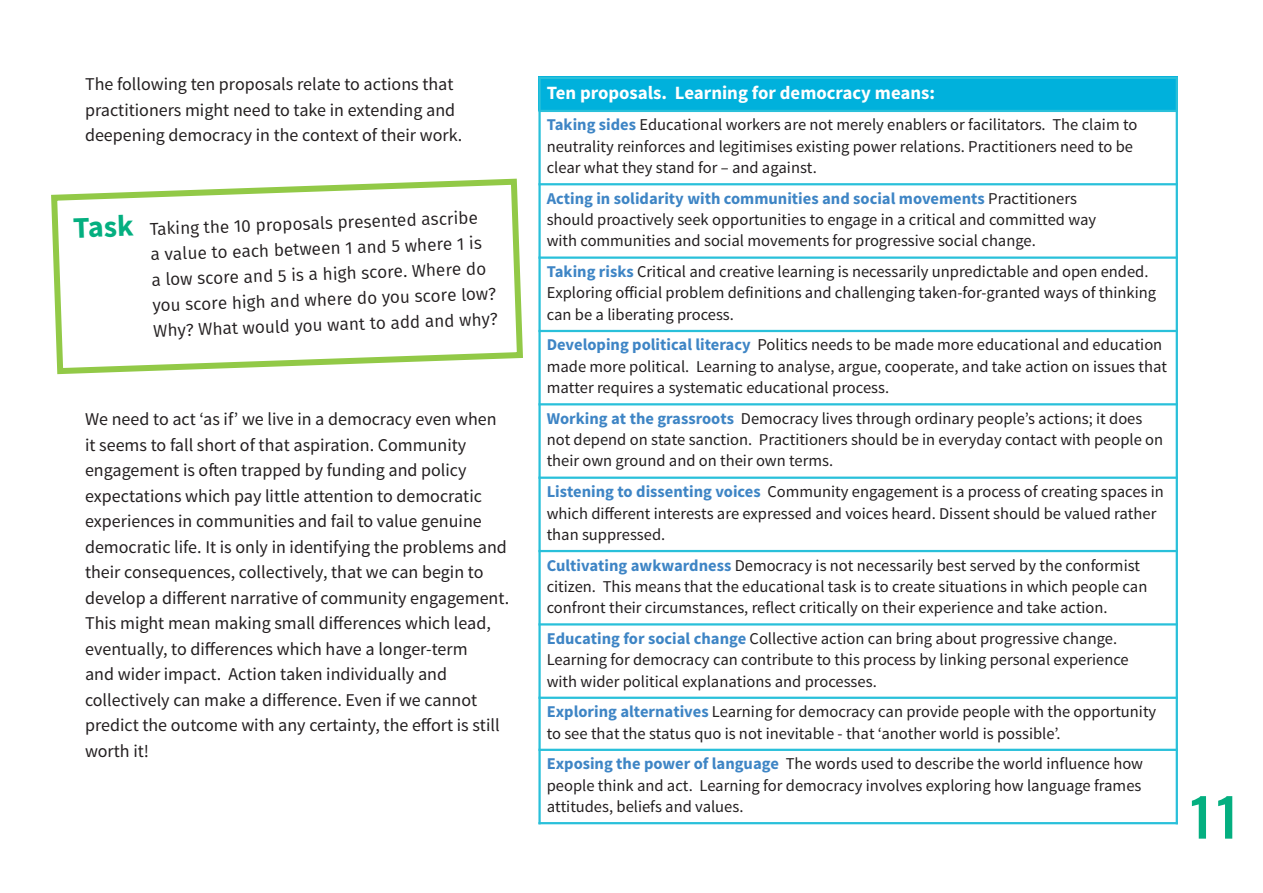
<style>
.page{position:relative;width:1263px;height:893px;background:#fff}
.page>*{position:absolute;margin:0;border:0;box-sizing:border-box;transform-origin:0 0}
.t1{font:500 52.5px "Oswald";color:#04af80}
.t2{font:700 18.75px "Source Sans Pro";color:#fff}
.t3{font:18px/25.5px "Source Sans Pro";color:#231f20}
.t4{font:17.25px/25.5px "Fira Sans";color:#231f20}
.t5{font:16.5px/21.3px "Source Sans Pro";color:#231f20}
.s1{font-family:"Source Sans Pro";font-weight:700;font-size:30px;color:#04af80}
.s2{font-weight:700;color:#3e85c5}
</style>
<div class="page">
<div style="left:538px;top:77px;width:640px;height:34px;background:#00b1dc"></div>
<hr style="left:538px;top:77px;width:3px;height:747px;background:#29c0da">
<hr style="left:1176px;top:77px;width:2px;height:747px;background:#29c0da">
<hr style="left:538px;top:77px;width:640px;height:2px;background:#29c0da">
<hr style="left:538px;top:110px;width:640px;height:2px;background:#29c0da">
<hr style="left:538px;top:183px;width:640px;height:2px;background:#29c0da">
<hr style="left:538px;top:256px;width:640px;height:3px;background:#29c0da">
<hr style="left:538px;top:330px;width:640px;height:2px;background:#29c0da">
<hr style="left:538px;top:403px;width:640px;height:2px;background:#29c0da">
<hr style="left:538px;top:477px;width:640px;height:2px;background:#29c0da">
<hr style="left:538px;top:550px;width:640px;height:2px;background:#29c0da">
<hr style="left:538px;top:623px;width:640px;height:2px;background:#29c0da">
<hr style="left:538px;top:697px;width:640px;height:2px;background:#29c0da">
<hr style="left:538px;top:749px;width:640px;height:2px;background:#29c0da">
<hr style="left:538px;top:822px;width:640px;height:2px;background:#29c0da">
<svg style="left:51px;top:178px;width:472px;height:197px"></svg>
<p class="t3" style="left:85px;top:73px;width:379px">The following ten proposals relate to actions that practitioners might need to take in extending and deepening democracy in the context of their work.</p>
<p class="t4" style="left:149px;top:218px;width:346px;text-indent:-77px;rotate:-2deg"><span class="s1">Task</span> Taking the 10 proposals presented ascribe<br>a value to each between 1 and 5 where 1 is a low score and 5 is a high score. Where do you score high and where do you score low?<br>Why? What would you want to add and why?</p>
<p class="t3" style="left:85px;top:408px;width:426px">We need to act ‘as if’ we live in a democracy even when it seems to fall short of that aspiration. Community engagement is often trapped by funding and policy expectations which pay little attention to democratic experiences in communities and fail to value genuine democratic life. It is only in identifying the problems and their consequences, collectively, that we can begin to develop a different narrative of community engagement.<br>This might mean making small differences which lead, eventually, to differences which have a longer-term<br>and wider impact. Action taken individually and collectively can make a difference. Even if we cannot predict the outcome with any certainty, the effort is still worth it!</p>
<p class="t2" style="left:547px;top:86px;width:390px">Ten proposals. Learning for democracy means:</p>
<p class="t5" style="left:547px;top:116px;width:592px"><span class="s2">Taking sides</span> Educational workers are not merely enablers or facilitators. The claim to neutrality reinforces and legitimises existing power relations. Practitioners need to be clear what they stand for – and against.</p>
<p class="t5" style="left:547px;top:189px;width:551px"><span class="s2">Acting in solidarity with communities and social movements</span> Practitioners should proactively seek opportunities to engage in a critical and committed way with communities and social movements for progressive social change.</p>
<p class="t5" style="left:547px;top:262px;width:611px"><span class="s2">Taking risks</span> Critical and creative learning is necessarily unpredictable and open ended.<br>Exploring official problem definitions and challenging taken-for-granted ways of thinking can be a liberating process.</p>
<p class="t5" style="left:547px;top:336px;width:622px"><span class="s2">Developing political literacy</span> Politics needs to be made more educational and education made more political. Learning to analyse, argue, cooperate, and take action on issues that matter requires a systematic educational process.</p>
<p class="t5" style="left:547px;top:409px;width:618px"><span class="s2">Working at the grassroots</span> Democracy lives through ordinary people’s actions; it does not depend on state sanction. Practitioners should be in everyday contact with people on their own ground and on their own terms.</p>
<p class="t5" style="left:547px;top:482px;width:619px"><span class="s2">Listening to dissenting voices</span> Community engagement is a process of creating spaces in which different interests are expressed and voices heard. Dissent should be valued rather than suppressed.</p>
<p class="t5" style="left:547px;top:556px;width:602px"><span class="s2">Cultivating awkwardness</span> Democracy is not necessarily best served by the conformist citizen. This means that the educational task is to create situations in which people can confront their circumstances, reflect critically on their experience and take action.</p>
<p class="t5" style="left:547px;top:629px;width:583px"><span class="s2">Educating for social change</span> Collective action can bring about progressive change.<br>Learning for democracy can contribute to this process by linking personal experience with wider political explanations and processes.</p>
<p class="t5" style="left:547px;top:702px;width:611px"><span class="s2">Exploring alternatives</span> Learning for democracy can provide people with the opportunity to see that the status quo is not inevitable - that ‘another world is possible’.</p>
<p class="t5" style="left:547px;top:754px;width:598px;text-align:justify"><span class="s2">Exposing the power of language</span> The words used to describe the world influence how people think and act. Learning for democracy involves exploring how language frames attitudes, beliefs and values.</p>
<h1 class="t1" style="left:1187px;top:790px;width:54px">11</h1>
</div>
